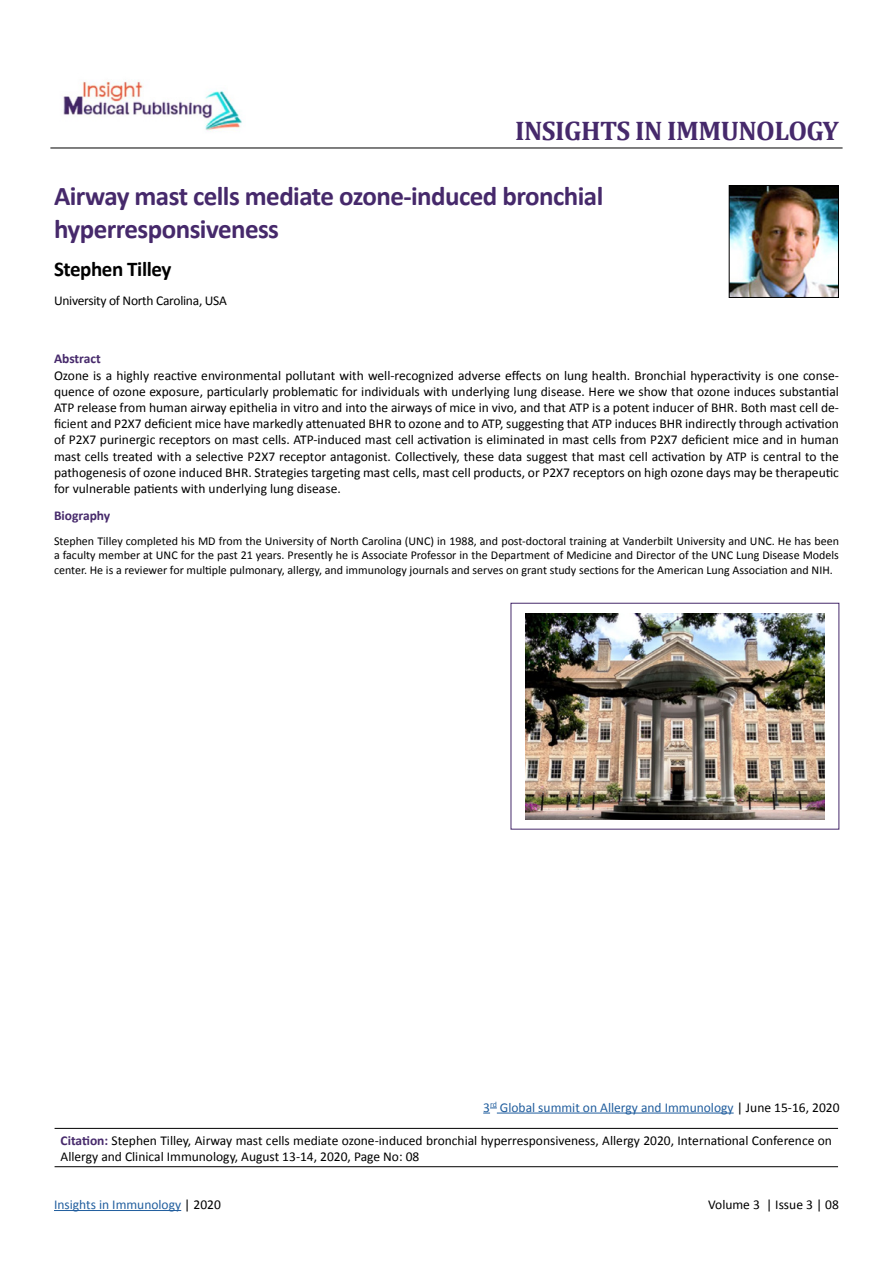
<style>
.page{position:relative;width:893px;height:1263px;background:#fff}
.page>*{position:absolute;margin:0;border:0;box-sizing:border-box;transform-origin:0 0}
.t1{font:700 27px/32.4px "Calibri";letter-spacing:-.02em;color:#46296b}
.t2{font:700 27px "Cambria";letter-spacing:-.02em;color:#46296b}
.t3{font:700 21px "Calibri";letter-spacing:-.02em;color:#000}
.t4{font:13.5px/16.2px "Calibri";color:#000;text-align:justify}
.t5{font:13.5px "Calibri";color:#215e9e}
.t6{font:13.5px "Calibri";letter-spacing:-.02em;color:#000}
.t7{font:700 13.5px "Calibri";color:#46296b}
.t8{font:12px/14.4px "Calibri";color:#000;text-align:justify}
.s1{color:#000}
.s2{font-weight:700;color:#46296b}
</style>
<div class="page">
<img style="left:731px;top:187px;width:106px;height:109px">
<div style="left:729px;top:185px;width:110px;height:113px;border:1px solid #000"></div>
<hr style="left:50px;top:148px;width:793px;height:1px;background:#000">
<img style="left:63px;top:80px;width:179px;height:52px">
<hr style="left:55px;top:1128px;width:783px;height:1px;background:#000">
<hr style="left:55px;top:1166px;width:783px;height:1px;background:#000">
<svg style="left:483px;top:1108px;width:14px;height:5px"></svg>
<hr style="left:497px;top:1112px;width:237px;height:1px;background:#215e9e">
<hr style="left:54px;top:1210px;width:127px;height:1px;background:#215e9e">
<img style="left:526px;top:613px;width:298px;height:206px">
<h1 class="t2" style="left:515px;top:111px;width:325px">INSIGHTS IN IMMUNOLOGY</h1>
<h1 class="t1" style="left:54px;top:180px;width:551px">Airway mast cells mediate ozone-induced bronchial hyperresponsiveness</h1>
<h2 class="t3" style="left:54px;top:255px;width:119px">Stephen Tilley</h2>
<p class="t6" style="left:54px;top:292px;width:174px">University of North Carolina, USA</p>
<p class="t7" style="left:54px;top:350px;width:48px">Abstract</p>
<p class="t4" style="left:54px;top:367px;width:786px">Ozone is a highly reactive environmental pollutant with well-recognized adverse effects on lung health. Bronchial hyperactivity is one conse&shy;quence of ozone exposure, particularly problematic for individuals with underlying lung disease. Here we show that ozone induces substantial ATP release from human airway epithelia in vitro and into the airways of mice in vivo, and that ATP is a potent inducer of BHR. Both mast cell de&shy;ficient and P2X7 deficient mice have markedly attenuated BHR to ozone and to ATP, suggesting that ATP induces BHR indirectly through activation of P2X7 purinergic receptors on mast cells. ATP-induced mast cell activation is eliminated in mast cells from P2X7 deficient mice and in human mast cells treated with a selective P2X7 receptor antagonist. Collectively, these data suggest that mast cell activation by ATP is central to the pathogenesis of ozone induced BHR. Strategies targeting mast cells, mast cell products, or P2X7 receptors on high ozone days may be therapeutic for vulnerable patients with underlying lung disease.</p>
<p class="t7" style="left:54px;top:507px;width:58px">Biography</p>
<p class="t8" style="left:54px;top:534px;width:786px">Stephen Tilley completed his MD from the University of North Carolina (UNC) in 1988, and post-doctoral training at Vanderbilt University and UNC. He has been a faculty member at UNC for the past 21 years. Presently he is Associate Professor in the Department of Medicine and Director of the UNC Lung Disease Models center. He is a reviewer for multiple pulmonary, allergy, and immunology journals and serves on grant study sections for the American Lung Association and NIH.</p>
<p class="t5" style="left:483px;top:1098px;width:358px">3<sup>rd</sup> Global summit on Allergy and Immunology <span class="s1">| June 15-16, 2020</span></p>
<p class="t4" style="left:61px;top:1132px;width:773px"><span class="s2">Citation:</span> Stephen Tilley, Airway mast cells mediate ozone-induced bronchial hyperresponsiveness, Allergy 2020, International Conference on<br>Allergy and Clinical Immunology, August 13-14, 2020, Page No: 08</p>
<p class="t5" style="left:54px;top:1196px;width:168px">Insights in Immunology <span class="s1">| 2020</span></p>
<p class="t4" style="left:708px;top:1196px;width:132px">Volume 3 | Issue 3 | 08</p>
</div>
